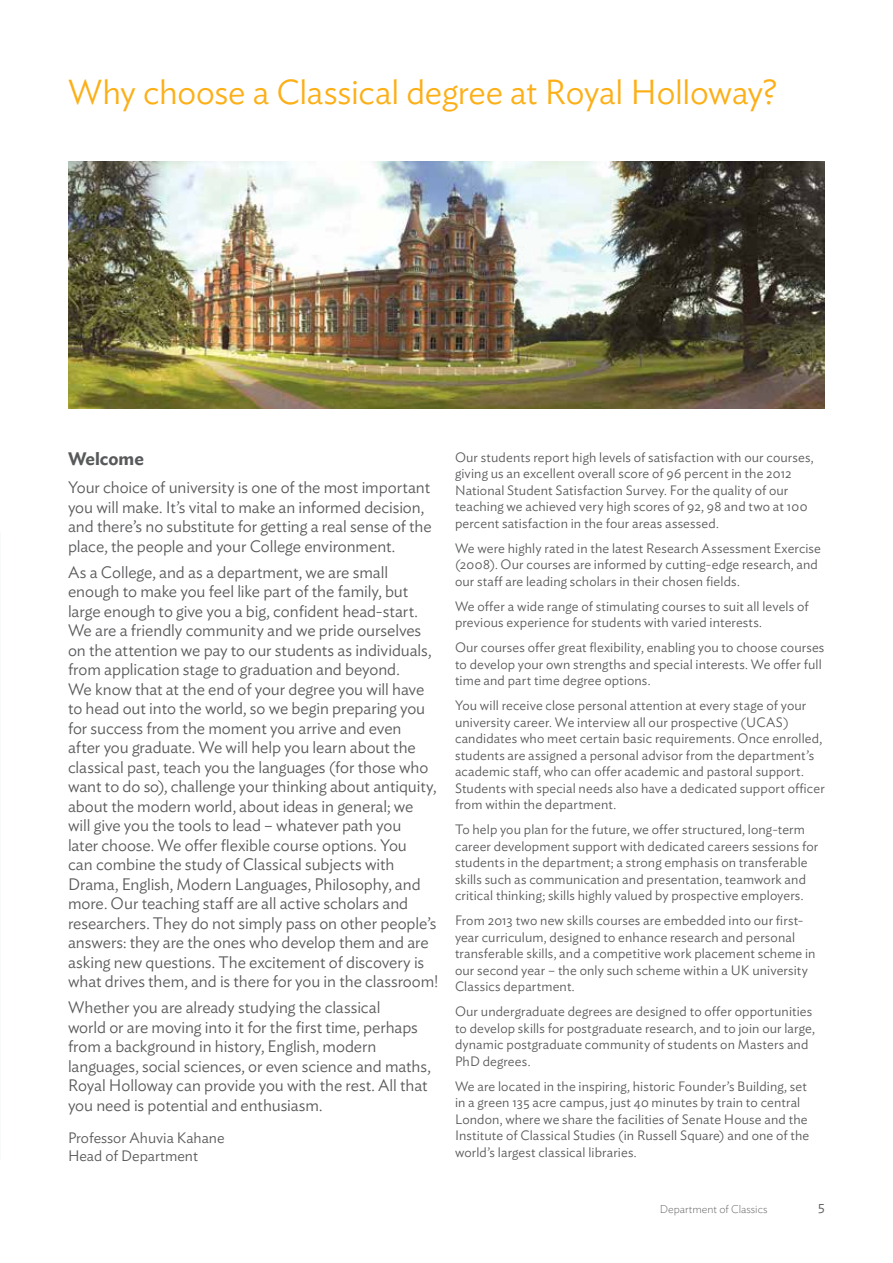
<style>
.page{position:relative;width:893px;height:1263px;background:#fff}
.page>*{position:absolute;margin:0;border:0;box-sizing:border-box;transform-origin:0 0}
.t1{font:300 34.5px "Ideal Sans";letter-spacing:-.01em;color:#fcaf17}
.t2{font:600 18px "Ideal Sans";color:#58595b}
.t3{font:300 16.5px/19.5px "Ideal Sans";letter-spacing:-.005em;color:#58595b}
.t4{font:300 15px/18px "Ideal Sans";color:#58595b}
.t5{font:300 14.25px "Ideal Sans";color:#58595b}
.t6{font:300 13.5px/16.5px "Ideal Sans";letter-spacing:.01em;color:#58595b}
.t7{font:200 11.25px "Ideal Sans";color:#58595b}
</style>
<div class="page">
<img style="left:68px;top:162px;width:757px;height:246px">
<h1 class="t1" style="left:68px;top:66px;width:711px">Why choose a Classical degree at Royal Holloway?</h1>
<h2 class="t2" style="left:68px;top:445px;width:77px">Welcome</h2>
<p class="t3" style="left:68px;top:476px;width:365px">Your choice of university is one of the most important you will make. It’s vital to make an informed decision, and there’s no substitute for getting a real sense of the place, the people and your College environment.</p>
<p class="t3" style="left:68px;top:561px;width:371px">As a College, and as a department, we are small enough to make you feel like part of the family, but large enough to give you a big, confident head-start.<br>We are a friendly community and we pride ourselves on the attention we pay to our students as individuals, from application stage to graduation and beyond.<br>We know that at the end of your degree you will have to head out into the world, so we begin preparing you for success from the moment you arrive and even after you graduate. We will help you learn about the classical past, teach you the languages (for those who want to do so), challenge your thinking about antiquity, about the modern world, about ideas in general; we will give you the tools to lead – whatever path you<br>later choose. We offer flexible course options. You<br>can combine the study of Classical subjects with Drama, English, Modern Languages, Philosophy, and more. Our teaching staff are all active scholars and researchers. They do not simply pass on other people’s answers: they are the ones who develop them and are asking new questions. The excitement of discovery is what drives them, and is there for you in the classroom!</p>
<p class="t3" style="left:68px;top:996px;width:364px">Whether you are already studying the classical<br>world or are moving into it for the first time, perhaps from a background in history, English, modern languages, social sciences, or even science and maths, Royal Holloway can provide you with the rest. All that you need is potential and enthusiasm.</p>
<p class="t4" style="left:68px;top:1128px;width:158px">Professor Ahuvia Kahane<br>Head of Department</p>
<p class="t6" style="left:455px;top:447px;width:360px">Our students report high levels of satisfaction with our courses, giving us an excellent overall score of 96 percent in the 2012<br>National Student Satisfaction Survey. For the quality of our teaching we achieved very high scores of 92, 98 and two at 100 percent satisfaction in the four areas assessed.</p>
<p class="t6" style="left:455px;top:538px;width:368px">We were highly rated in the latest Research Assessment Exercise (2008). Our courses are informed by cutting-edge research, and our staff are leading scholars in their chosen fields.</p>
<p class="t6" style="left:455px;top:596px;width:355px">We offer a wide range of stimulating courses to suit all levels of previous experience for students with varied interests.</p>
<p class="t6" style="left:455px;top:638px;width:371px">Our courses offer great flexibility, enabling you to choose courses to develop your own strengths and special interests. We offer full time and part time degree options.</p>
<p class="t6" style="left:455px;top:696px;width:371px">You will receive close personal attention at every stage of your university career. We interview all our prospective (UCAS) candidates who meet certain basic requirements. Once enrolled, students are assigned a personal advisor from the department’s academic staff, who can offer academic and pastoral support.<br>Students with special needs also have a dedicated support officer from within the department.</p>
<p class="t6" style="left:455px;top:820px;width:365px">To help you plan for the future, we offer structured, long-term career development support with dedicated careers sessions for students in the department; a strong emphasis on transferable skills such as communication and presentation, teamwork and critical thinking; skills highly valued by prospective employers.</p>
<p class="t6" style="left:455px;top:911px;width:362px">From 2013 two new skills courses are embedded into our first&shy;year curriculum, designed to enhance research and personal transferable skills, and a competitive work placement scheme in our second year – the only such scheme within a UK university Classics department.</p>
<p class="t6" style="left:455px;top:1002px;width:361px">Our undergraduate degrees are designed to offer opportunities to develop skills for postgraduate research, and to join our large, dynamic postgraduate community of students on Masters and PhD degrees.</p>
<p class="t6" style="left:455px;top:1076px;width:356px">We are located in the inspiring, historic Founder’s Building, set in a green 135 acre campus, just 40 minutes by train to central London, where we share the facilities of Senate House and the Institute of Classical Studies (in Russell Square) and one of the world’s largest classical libraries.</p>
<p class="t7" style="left:660px;top:1200px;width:109px">Department of Classics</p>
<p class="t5" style="left:818px;top:1195px;width:8px">5</p>
</div>
